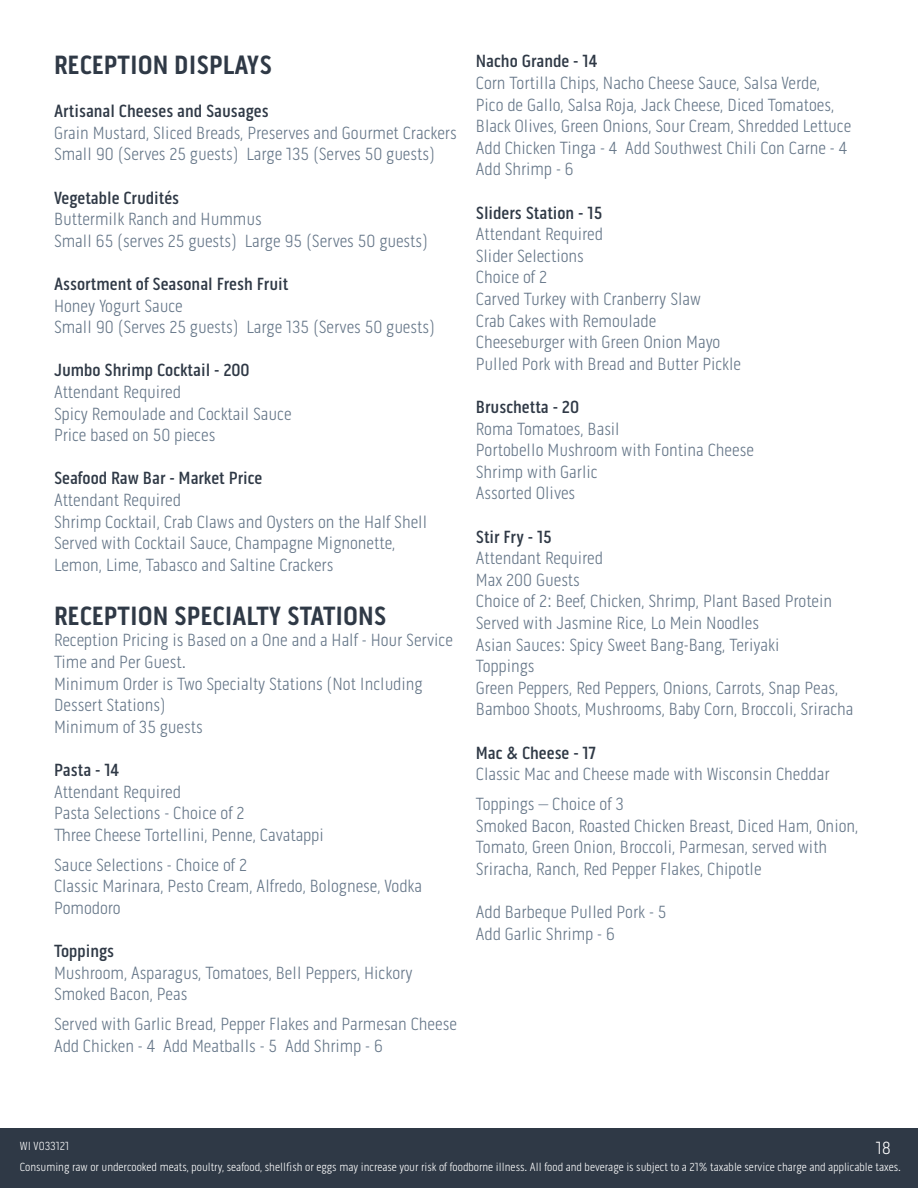
<style>
.page{position:relative;width:918px;height:1188px;background:#fff}
.page>*{position:absolute;margin:0;border:0;box-sizing:border-box;transform-origin:0 0}
.t1{font:700 27px "Pill Gothic 300 mg";color:#2f3946}
.t2{font:300 18px/21.6px "Pill Gothic 300 mg";color:#657688}
.t3{font:500 18px "Pill Gothic 300 mg";color:#2f3946}
.t4{font:300 18px "Pill Gothic 300 mg";color:#fff}
.t5{font:300 12px "Pill Gothic 300 mg";color:#fff}
</style>
<div class="page">
<div style="left:0;top:1128px;width:918px;height:60px;background:#2f3946"></div>
<h1 class="t1" style="left:54px;top:49px;width:219px">RECEPTION DISPLAYS</h1>
<p class="t3" style="left:54px;top:101px;width:216px">Artisanal Cheeses and Sausages</p>
<p class="t2" style="left:54px;top:122px;width:404px">Grain Mustard, Sliced Breads, Preserves and Gourmet Crackers<br>Small 90 (Serves 25 guests) Large 135 (Serves 50 guests)</p>
<p class="t3" style="left:54px;top:187px;width:127px">Vegetable Crudités</p>
<p class="t2" style="left:54px;top:208px;width:376px">Buttermilk Ranch and Hummus<br>Small 65 (serves 25 guests) Large 95 (Serves 50 guests)</p>
<p class="t3" style="left:54px;top:273px;width:236px">Assortment of Seasonal Fresh Fruit</p>
<p class="t2" style="left:54px;top:295px;width:383px">Honey Yogurt Sauce<br>Small 90 (Serves 25 guests) Large 135 (Serves 50 guests)</p>
<p class="t3" style="left:54px;top:360px;width:197px">Jumbo Shrimp Cocktail - 200</p>
<p class="t2" style="left:54px;top:381px;width:239px">Attendant Required<br>Spicy Remoulade and Cocktail Sauce<br>Price based on 50 pieces</p>
<p class="t3" style="left:54px;top:468px;width:210px">Seafood Raw Bar - Market Price</p>
<p class="t2" style="left:54px;top:489px;width:375px">Attendant Required<br>Shrimp Cocktail, Crab Claws and Oysters on the Half Shell Served with Cocktail Sauce, Champagne Mignonette, Lemon, Lime, Tabasco and Saltine Crackers</p>
<h1 class="t1" style="left:54px;top:600px;width:334px">RECEPTION SPECIALTY STATIONS</h1>
<p class="t2" style="left:54px;top:630px;width:400px">Reception Pricing is Based on a One and a Half - Hour Service Time and Per Guest.<br>Minimum Order is Two Specialty Stations (Not Including Dessert Stations)<br>Minimum of 35 guests</p>
<p class="t3" style="left:54px;top:759px;width:67px">Pasta - 14</p>
<p class="t2" style="left:54px;top:781px;width:271px">Attendant Required<br>Pasta Selections - Choice of 2<br>Three Cheese Tortellini, Penne, Cavatappi</p>
<p class="t2" style="left:54px;top:854px;width:370px">Sauce Selections - Choice of 2<br>Classic Marinara, Pesto Cream, Alfredo, Bolognese, Vodka<br>Pomodoro</p>
<p class="t3" style="left:54px;top:941px;width:62px">Toppings</p>
<p class="t2" style="left:54px;top:962px;width:360px">Mushroom, Asparagus, Tomatoes, Bell Peppers, Hickory<br>Smoked Bacon, Peas</p>
<p class="t2" style="left:54px;top:1014px;width:404px">Served with Garlic Bread, Pepper Flakes and Parmesan Cheese<br>Add Chicken - 4 Add Meatballs - 5 Add Shrimp - 6</p>
<p class="t3" style="left:476px;top:51px;width:123px">Nacho Grande - 14</p>
<p class="t2" style="left:476px;top:72px;width:377px">Corn Tortilla Chips, Nacho Cheese Sauce, Salsa Verde, Pico de Gallo, Salsa Roja, Jack Cheese, Diced Tomatoes, Black Olives, Green Onions, Sour Cream, Shredded Lettuce Add Chicken Tinga - 4 Add Southwest Chili Con Carne - 4<br>Add Shrimp - 6</p>
<p class="t3" style="left:476px;top:202px;width:128px">Sliders Station - 15</p>
<p class="t2" style="left:476px;top:223px;width:267px">Attendant Required<br>Slider Selections<br>Choice of 2<br>Carved Turkey with Cranberry Slaw<br>Crab Cakes with Remoulade<br>Cheeseburger with Green Onion Mayo<br>Pulled Pork with Bread and Butter Pickle</p>
<p class="t3" style="left:476px;top:396px;width:105px">Bruschetta - 20</p>
<p class="t2" style="left:476px;top:418px;width:280px">Roma Tomatoes, Basil<br>Portobello Mushroom with Fontina Cheese<br>Shrimp with Garlic<br>Assorted Olives</p>
<p class="t3" style="left:476px;top:526px;width:77px">Stir Fry - 15</p>
<p class="t2" style="left:476px;top:547px;width:379px">Attendant Required<br>Max 200 Guests<br>Choice of 2: Beef, Chicken, Shrimp, Plant Based Protein Served with Jasmine Rice, Lo Mein Noodles<br>Asian Sauces: Spicy Sweet Bang-Bang, Teriyaki<br>Toppings<br>Green Peppers, Red Peppers, Onions, Carrots, Snap Peas, Bamboo Shoots, Mushrooms, Baby Corn, Broccoli, Sriracha</p>
<p class="t3" style="left:476px;top:742px;width:121px">Mac &amp; Cheese - 17</p>
<p class="t2" style="left:476px;top:759px;width:355px;line-height:30px">Classic Mac and Cheese made with Wisconsin Cheddar<br>Toppings – Choice of 3</p>
<p class="t2" style="left:476px;top:815px;width:384px">Smoked Bacon, Roasted Chicken Breast, Diced Ham, Onion,<br>Tomato, Green Onion, Broccoli, Parmesan, served with<br>Sriracha, Ranch, Red Pepper Flakes, Chipotle</p>
<p class="t2" style="left:476px;top:901px;width:192px">Add Barbeque Pulled Pork - 5<br>Add Garlic Shrimp - 6</p>
<p class="t5" style="left:20px;top:1139px;width:51px">WI V033121</p>
<p class="t4" style="left:876px;top:1137px;width:17px">18</p>
<p class="t5" style="left:20px;top:1160px;width:883px">Consuming raw or undercooked meats, poultry, seafood, shellfish or eggs may increase your risk of foodborne illness. All food and beverage is subject to a 21% taxable service charge and applicable taxes.</p>
</div>
